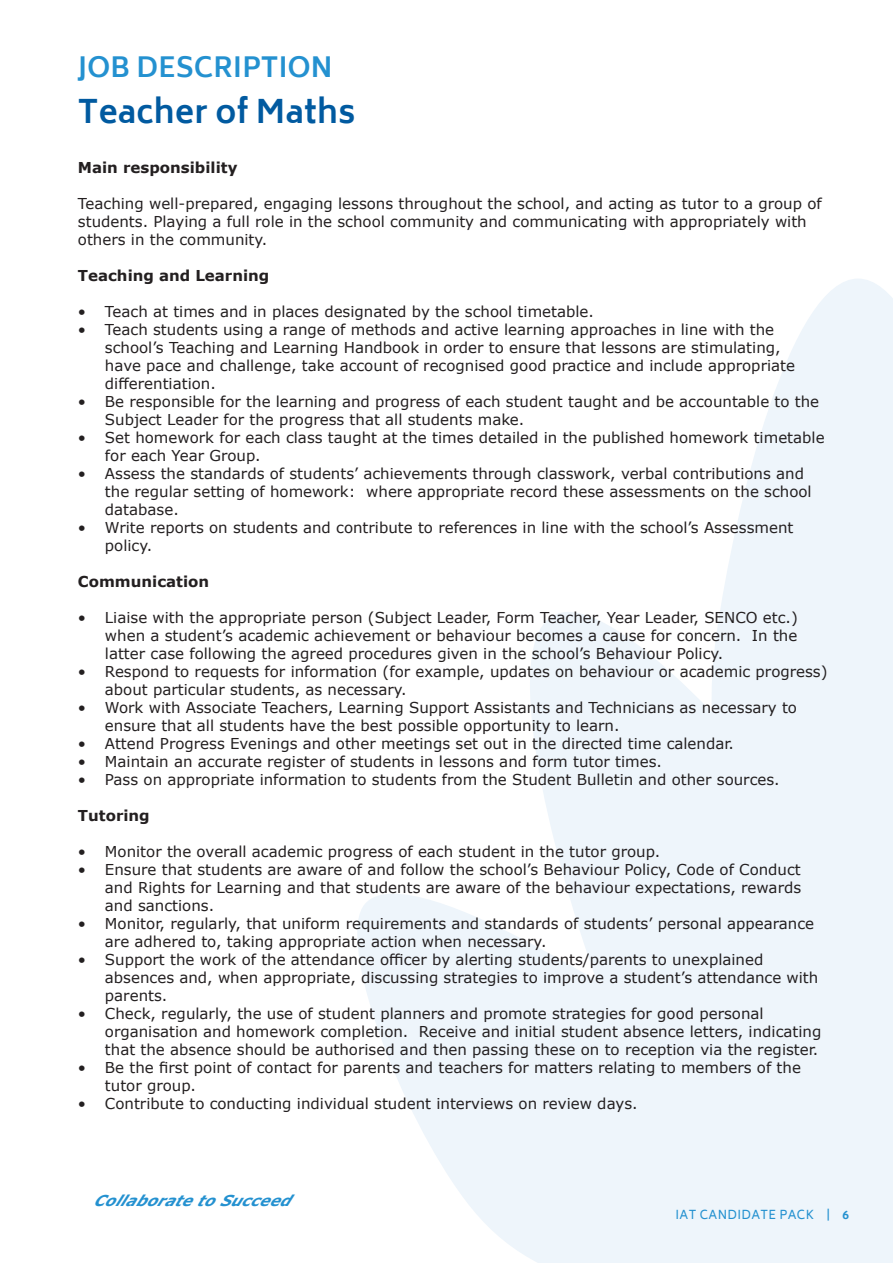
<style>
.page{position:relative;width:893px;height:1263px;background:#fff}
.page>*{position:absolute;margin:0;border:0;box-sizing:border-box;transform-origin:0 0}
.t1{font:700 31.5px "Biryani";letter-spacing:.01em;color:#015aa0}
.t2{font:700 27px "Biryani";letter-spacing:.01em;color:#2491d0}
.t3{font:15px/18px "Verdana";color:#231f20}
.t4{font:700 15px "Verdana";color:#231f20}
.t5{font:italic 700 15px "Verdana";color:#2491d0}
.t6{font:12px "Biryani";letter-spacing:.03em;color:#2491d0}
.s1{font-weight:700}
</style>
<div class="page">
<svg style="left:357px;top:279px;width:536px;height:984px;fill:#eef5fb"></svg>
<p class="t2" style="left:78px;top:52px;width:256px">JOB DESCRIPTION</p>
<p class="t1" style="left:78px;top:94px;width:279px">Teacher of Maths</p>
<p class="t4" style="left:78px;top:157px;width:161px">Main responsibility</p>
<p class="t3" style="left:78px;top:194px;width:745px">Teaching well-prepared, engaging lessons throughout the school, and acting as tutor to a group of students. Playing a full role in the school community and communicating with appropriately with others in the community.</p>
<p class="t4" style="left:78px;top:265px;width:193px">Teaching and Learning</p>
<p class="t3" style="left:78px;top:302px;width:517px">• Teach at times and in places designated by the school timetable.</p>
<p class="t3" style="left:105px;top:320px;width:692px;text-indent:-27px">• Teach students using a range of methods and active learning approaches in line with the school’s Teaching and Learning Handbook in order to ensure that lessons are stimulating, have pace and challenge, take account of recognised good practice and include appropriate differentiation.</p>
<p class="t3" style="left:105px;top:392px;width:716px;text-indent:-27px">• Be responsible for the learning and progress of each student taught and be accountable to the<br>Subject Leader for the progress that all students make.</p>
<p class="t3" style="left:105px;top:428px;width:721px;text-indent:-27px">• Set homework for each class taught at the times detailed in the published homework timetable for each Year Group.</p>
<p class="t3" style="left:105px;top:464px;width:708px;text-indent:-27px">• Assess the standards of students’ achievements through classwork, verbal contributions and the regular setting of homework: where appropriate record these assessments on the school database.</p>
<p class="t3" style="left:105px;top:518px;width:690px;text-indent:-27px">• Write reports on students and contribute to references in line with the school’s Assessment policy.</p>
<p class="t4" style="left:78px;top:571px;width:133px">Communication</p>
<p class="t3" style="left:105px;top:608px;width:694px;text-align:justify;text-indent:-27px">• Liaise with the appropriate person (Subject Leader, Form Teacher, Year Leader, SENCO etc.) when a student’s academic achievement or behaviour becomes a cause for concern. In the latter case following the agreed procedures given in the school’s Behaviour Policy.</p>
<p class="t3" style="left:105px;top:662px;width:724px;text-indent:-27px">• Respond to requests for information (for example, updates on behaviour or academic progress) about particular students, as necessary.</p>
<p class="t3" style="left:105px;top:698px;width:694px;text-indent:-27px">• Work with Associate Teachers, Learning Support Assistants and Technicians as necessary to ensure that all students have the best possible opportunity to learn.</p>
<p class="t3" style="left:78px;top:734px;width:658px">• Attend Progress Evenings and other meetings set out in the directed time calendar.</p>
<p class="t3" style="left:78px;top:752px;width:586px">• Maintain an accurate register of students in lessons and form tutor times.</p>
<p class="t3" style="left:78px;top:770px;width:703px">• Pass on appropriate information to students from the Student Bulletin and other sources.</p>
<p class="t4" style="left:78px;top:805px;width:73px">Tutoring</p>
<p class="t3" style="left:78px;top:842px;width:584px">• Monitor the overall academic progress of each student in the tutor group.</p>
<p class="t3" style="left:105px;top:860px;width:698px;text-align:justify;text-indent:-27px">• Ensure that students are aware of and follow the school’s Behaviour Policy, Code of Conduct and Rights for Learning and that students are aware of the behaviour expectations, rewards and sanctions.</p>
<p class="t3" style="left:105px;top:914px;width:711px;text-indent:-27px">• Monitor, regularly, that uniform requirements and standards of students’ personal appearance are adhered to, taking appropriate action when necessary.</p>
<p class="t3" style="left:105px;top:950px;width:715px;text-indent:-27px">• Support the work of the attendance officer by alerting students/parents to unexplained absences and, when appropriate, discussing strategies to improve a student’s attendance with parents.</p>
<p class="t3" style="left:105px;top:1004px;width:718px;text-indent:-27px">• Check, regularly, the use of student planners and promote strategies for good personal organisation and homework completion. Receive and initial student absence letters, indicating that the absence should be authorised and then passing these on to reception via the register.</p>
<p class="t3" style="left:105px;top:1058px;width:697px;text-indent:-27px">• Be the first point of contact for parents and teachers for matters relating to members of the tutor group.</p>
<p class="t3" style="left:78px;top:1094px;width:561px">• Contribute to conducting individual student interviews on review days.</p>
<p class="t5" style="left:94px;top:1190px;width:206px">CollaboratetoSucceed</p>
<p class="t6" style="left:675px;top:1208px;width:175px">IAT CANDIDATE PACK | <span class="s1">6</span></p>
</div>
